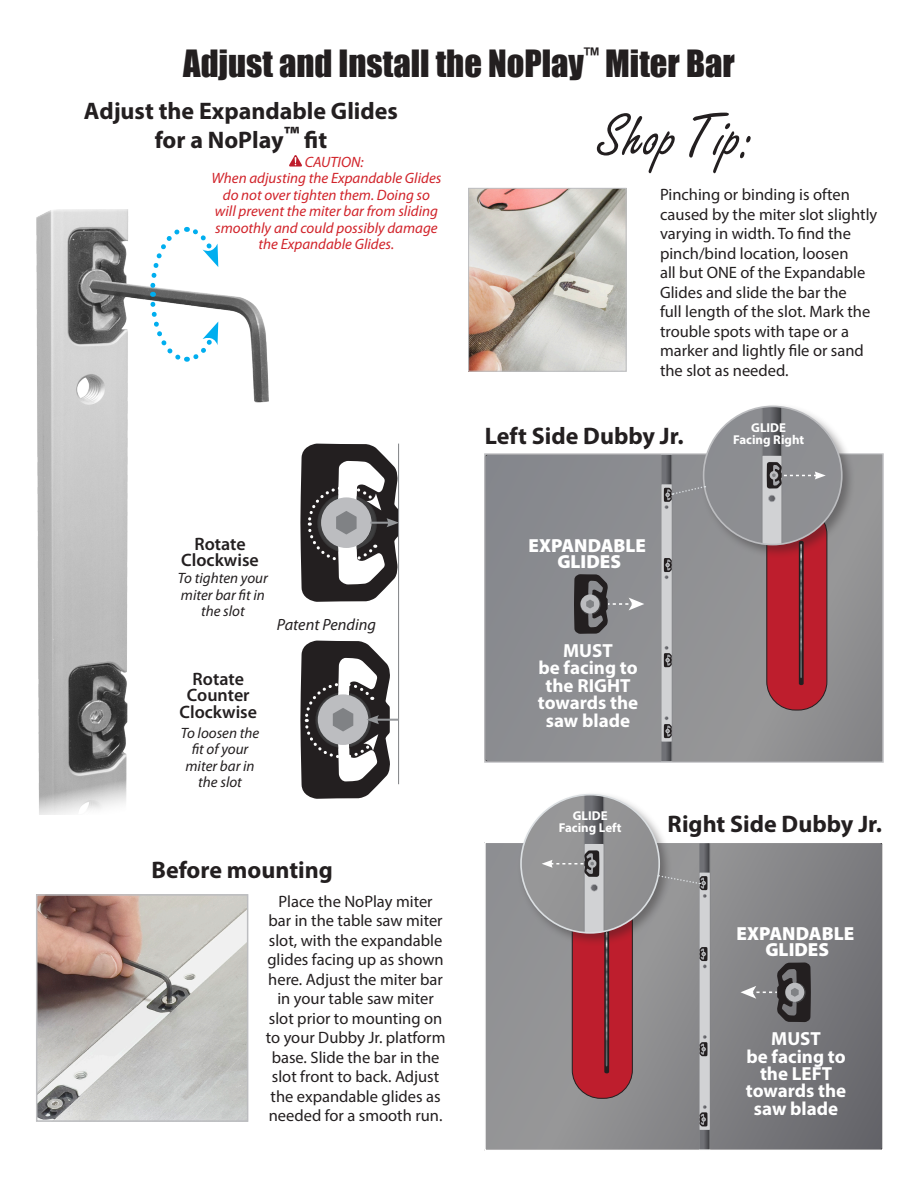
<style>
.page{position:relative;width:918px;height:1188px;background:#fff}
.page>*{position:absolute;margin:0;border:0;box-sizing:border-box;transform-origin:0 0}
.t1{font:63px "Freeze Normal";color:#231f20}
.t2{font:700 35.7px "Myriad Pro";color:#fff}
.t3{font:34.5px "Impact";color:#231f20}
.t4{font:700 24px/28.5px "Myriad Pro";color:#231f20;text-align:center}
.t5{font:700 19.05px/17.4px "Myriad Pro";color:#fff;text-align:center}
.t6{font:900 19.05px/15.8px "Myriad Pro";color:#fff;text-align:center}
.t7{font:600 18px/16.5px "Myriad Pro";color:#231f20;text-align:center}
.t8{font:16.5px/19.5px "Myriad Pro";color:#231f20;text-align:center}
.t9{font:italic 16.35px "Myriad Pro";color:#231f20}
.t10{font:italic 15px "Myriad Pro";color:#d1232a}
.t11{font:italic 15px/16.5px "Myriad Pro";color:#231f20;text-align:center}
.t12{font:700 12.9px/12px "Myriad Pro";color:#fff;text-align:center}
</style>
<div class="page">
<svg style="left:289px;top:155px;width:13px;height:12px"></svg>
<hr style="left:398px;top:444px;width:1px;height:340px;background:#828487">
<svg style="left:300px;top:444px;width:98px;height:158px"></svg>
<hr style="left:375px;top:719px;width:24px;height:2px;background:#95979a">
<svg style="left:300px;top:641px;width:90px;height:158px"></svg>
<img style="left:39px;top:897px;width:206px;height:222px">
<div style="left:36px;top:894px;width:212px;height:228px;border:2px solid #bcbdc0"></div>
<img style="left:36px;top:210px;width:232px;height:604px">
<svg style="left:147px;top:224px;width:71px;height:141px"></svg>
<svg style="left:487px;top:456px;width:394px;height:304px;background:#8c8d90"></svg>
<svg style="left:663px;top:742px;width:7px;height:18px"></svg>
<div style="left:661px;top:454px;width:11px;height:308px;border:1px solid #808184"></div>
<svg style="left:574px;top:574px;width:70px;height:60px;background:#717173"></svg>
<div style="left:484px;top:453px;width:400px;height:310px;border:2px solid #bcbdc0"></div>
<svg style="left:487px;top:845px;width:394px;height:303px;background:#7f7f82"></svg>
<svg style="left:701px;top:1130px;width:7px;height:18px"></svg>
<div style="left:699px;top:842px;width:11px;height:308px;border:1px solid #808184"></div>
<svg style="left:741px;top:963px;width:70px;height:59px;background:#6a686b"></svg>
<div style="left:484px;top:842px;width:400px;height:309px;border:2px solid #fff"></div>
<div style="left:700px;top:403px;width:156px;height:155px;background:#231f20;opacity:.38"></div>
<div style="left:517px;top:791px;width:156px;height:156px;background:#231f20;opacity:.38"></div>
<svg style="left:661px;top:406px;width:181px;height:336px;background:#9e878b"></svg>
<svg style="left:521px;top:795px;width:189px;height:335px;background:#9d888b"></svg>
<img style="left:470px;top:190px;width:155px;height:180px">
<div style="left:468px;top:188px;width:159px;height:184px;border:1px solid #bcbdc0"></div>
<h3 class="t3" style="left:183px;top:36px;width:553px">Adjust and Install the NoPlay<sup>™</sup> Miter Bar</h3>
<h3 class="t4" style="left:84px;top:96px;width:315px">Adjust the Expandable Glides for a NoPlay™ fit</h3>
<p class="t10" style="left:305px;top:152px;width:61px">CAUTION:</p>
<p class="t10" style="left:211px;top:169px;width:232px">When adjusting the Expandable Glides</p>
<p class="t10" style="left:223px;top:185px;width:209px">do not over tighten them. Doing so</p>
<p class="t10" style="left:215px;top:202px;width:225px">will prevent the miter bar from sliding</p>
<p class="t10" style="left:215px;top:218px;width:224px">smoothly and could possibly damage</p>
<p class="t10" style="left:259px;top:235px;width:137px">the Expandable Glides.</p>
<p class="t7" style="left:181px;top:535px;width:79px">Rotate<br>Clockwise</p>
<p class="t11" style="left:178px;top:570px;width:91px">To tighten your miter bar fit in the slot</p>
<p class="t9" style="left:277px;top:614px;width:101px">Patent Pending</p>
<p class="t7" style="left:180px;top:670px;width:79px">Rotate<br>Counter<br>Clockwise</p>
<p class="t11" style="left:181px;top:724px;width:80px">To loosen the fit of your miter bar in the slot</p>
<h3 class="t4" style="left:151px;top:855px;width:183px">Before mounting</h3>
<p class="t8" style="left:266px;top:891px;width:181px">Place the NoPlay miter bar in the table saw miter slot, with the expandable glides facing up as shown here. Adjust the miter bar in your table saw miter slot prior to mounting on to your Dubby Jr. platform base. Slide the bar in the slot front to back. Adjust the expandable glides as needed for a smooth run.</p>
<h1 class="t1" style="left:597px;top:97px;width:157px">Shop Tip:</h1>
<p class="t8" style="left:660px;top:185px;width:219px;text-align:left">Pinching or binding is often caused by the miter slot slightly varying in width. To find the pinch/bind location, loosen<br>all but ONE of the Expandable<br>Glides and slide the bar the<br>full length of the slot. Mark the trouble spots with tape or a marker and lightly file or sand the slot as needed.</p>
<h3 class="t4" style="left:485px;top:421px;width:200px">Left Side Dubby Jr.</h3>
<p class="t6" style="left:529px;top:537px;width:119px">EXPANDABLE<br>GLIDES</p>
<p class="t5" style="left:538px;top:641px;width:102px">MUST<br>be facing to the RIGHT towards the saw blade</p>
<p class="t12" style="left:733px;top:421px;width:73px">GLIDE<br>Facing Right</p>
<p class="t12" style="left:559px;top:809px;width:64px">GLIDE<br>Facing Left</p>
<h3 class="t4" style="left:668px;top:809px;width:216px">Right Side Dubby Jr.</h3>
<h2 class="t2" style="left:544px;top:810px;width:161px">the RIGHT</h2>
<p class="t6" style="left:737px;top:925px;width:119px">EXPANDABLE<br>GLIDES</p>
<p class="t5" style="left:746px;top:1029px;width:102px">MUST<br>be facing to the LEFT towards the saw blade</p>
</div>
